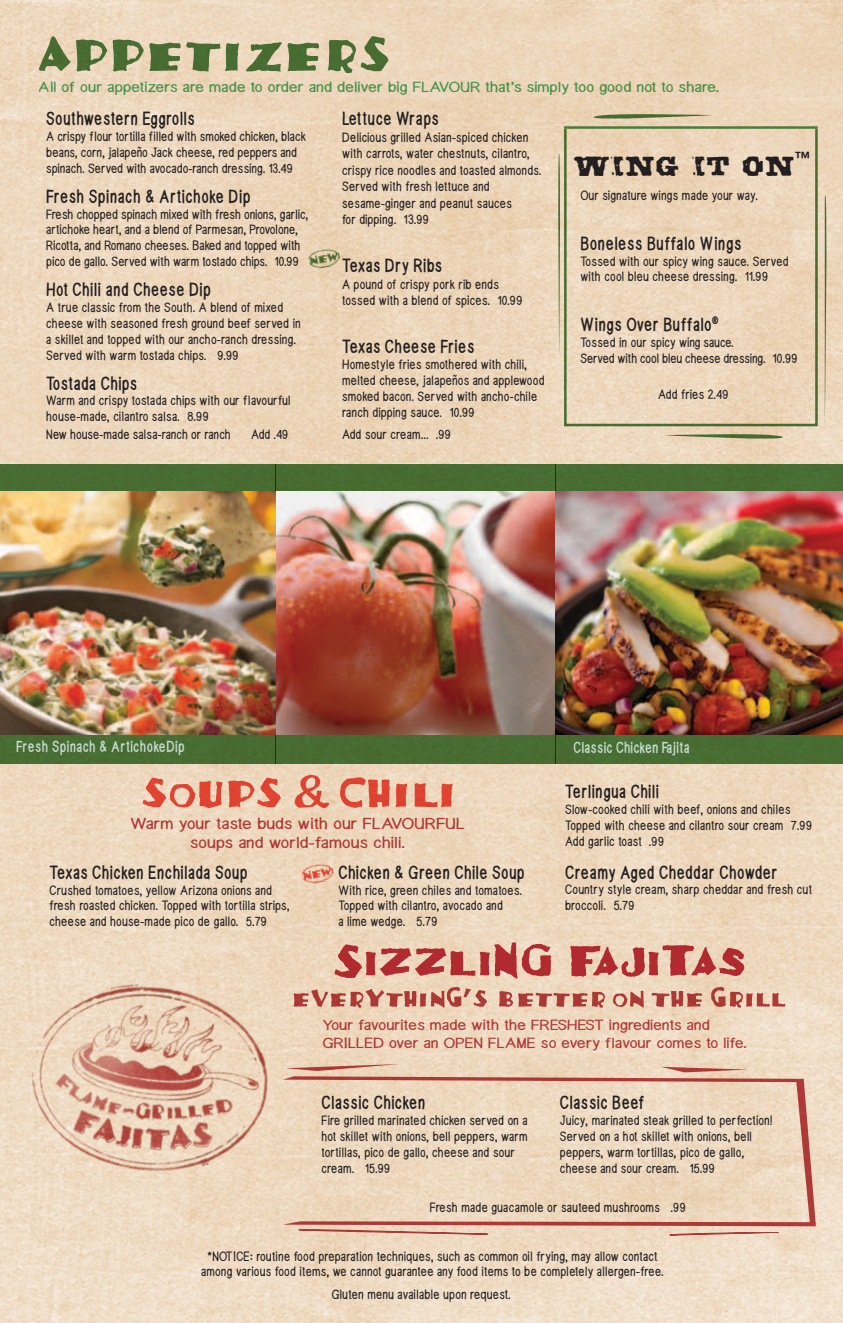
<style>
.page{position:relative;width:843px;height:1323px;background:#fff}
.page>*{position:absolute;margin:0;border:0;box-sizing:border-box;transform-origin:0 0}
.t1{font:27px "Muleshoe WF";color:#231f20}
.t2{font:800 extra-condensed 21.45px "Write";letter-spacing:.015em;color:#231f20}
.t3{font:18px/19.4px "Write Bold Semi Expd";letter-spacing:.015em;color:#b02a30;text-align:center}
.t4{font:800 extra-condensed 18px "Write";letter-spacing:.005em;color:#c5dbcf}
.t5{font:16.5px/18px "Write Bold Semi Expd";letter-spacing:.01em;color:#b02a30}
.t6{font:16.5px "Write Bold Semi Expd";letter-spacing:.015em;color:#35a255}
.t7{font:700 15.75px "Helvetica Neue LT Std";color:#231f20}
.t8{font:700 condensed 15.15px/15.9px "Write";letter-spacing:.015em;color:#231f20}
</style>
<div class="page">
<img style="left:0;top:0;width:842px;height:1323px">
<svg style="left:557px;top:152px;width:4px;height:204px"></svg>
<svg style="left:663px;top:433px;width:121px;height:7px"></svg>
<svg style="left:592px;top:113px;width:120px;height:7px"></svg>
<svg style="left:824px;top:194px;width:3px;height:232px"></svg>
<img style="left:301px;top:862px;width:34px;height:23px">
<svg style="left:39px;top:36px;width:200px;height:35px"></svg>
<svg style="left:246px;top:42px;width:73px;height:30px"></svg>
<svg style="left:328px;top:36px;width:60px;height:37px"></svg>
<svg style="left:143px;top:778px;width:79px;height:30px"></svg>
<svg style="left:228px;top:778px;width:53px;height:29px"></svg>
<svg style="left:340px;top:777px;width:49px;height:31px"></svg>
<svg style="left:395px;top:784px;width:12px;height:23px"></svg>
<svg style="left:414px;top:783px;width:38px;height:24px"></svg>
<svg style="left:295px;top:775px;width:34px;height:33px"></svg>
<img style="left:307px;top:247px;width:34px;height:23px">
<div style="left:275px;top:464px;width:280px;height:300px;background:#486b31"></div>
<div style="left:555px;top:464px;width:287px;height:300px;background:#486c32"></div>
<div style="left:0;top:464px;width:275px;height:300px;background:#486c32"></div>
<img style="left:275px;top:492px;width:280px;height:242px">
<img style="left:0;top:492px;width:275px;height:242px">
<svg style="left:283px;top:1076px;width:532px;height:150px;fill:#eed8be"></svg>
<svg style="left:305px;top:1064px;width:95px;height:7px"></svg>
<svg style="left:660px;top:1067px;width:87px;height:5px"></svg>
<svg style="left:296px;top:1228px;width:193px;height:7px"></svg>
<svg style="left:668px;top:1232px;width:111px;height:5px"></svg>
<img style="left:0;top:938px;width:305px;height:285px">
<svg style="left:293px;top:987px;width:194px;height:21px"></svg>
<svg style="left:613px;top:991px;width:30px;height:17px"></svg>
<svg style="left:651px;top:991px;width:50px;height:16px"></svg>
<svg style="left:499px;top:991px;width:106px;height:17px"></svg>
<svg style="left:711px;top:987px;width:74px;height:21px"></svg>
<svg style="left:334px;top:942px;width:217px;height:37px"></svg>
<svg style="left:570px;top:945px;width:174px;height:32px"></svg>
<img style="left:555px;top:492px;width:287px;height:242px">
<div style="left:564px;top:127px;width:253px;height:299px;border:3px solid #36702b"></div>
<hr style="left:564px;top:126px;width:253px;height:3px;background:#36702b">
<p class="t6" style="left:39px;top:78px;width:681px">All of our appetizers are made to order and deliver big FLAVOUR that’s simply too good not to share.</p>
<h2 class="t2" style="left:46px;top:106px;width:150px">Southwestern Eggrolls</h2>
<p class="t8" style="left:46px;top:128px;width:261px">A crispy flour tortilla filled with smoked chicken, black beans, corn, jalapeño Jack cheese, red peppers and spinach. Served with avocado-ranch dressing. 13.49</p>
<h2 class="t2" style="left:46px;top:184px;width:206px">Fresh Spinach &amp; Artichoke Dip</h2>
<p class="t8" style="left:46px;top:206px;width:264px">Fresh chopped spinach mixed with fresh onions, garlic, artichoke heart, and a blend of Parmesan, Provolone, Ricotta, and Romano cheeses. Baked and topped with pico de gallo. Served with warm tostado chips. 10.99</p>
<h2 class="t2" style="left:46px;top:277px;width:166px">Hot Chili and Cheese Dip</h2>
<p class="t8" style="left:46px;top:300px;width:256px">A true classic from the South. A blend of mixed cheese with seasoned fresh ground beef served in a skillet and topped with our ancho-ranch dressing.<br>Served with warm tostada chips. 9.99</p>
<h2 class="t2" style="left:46px;top:371px;width:92px">Tostada Chips</h2>
<p class="t8" style="left:46px;top:393px;width:246px">Warm and crispy tostada chips with our flavourful house-made, cilantro salsa. 8.99</p>
<p class="t8" style="left:46px;top:427px;width:186px">New house-made salsa-ranch or ranch</p>
<p class="t8" style="left:251px;top:427px;width:38px">Add .49</p>
<h2 class="t2" style="left:342px;top:106px;width:98px">Lettuce Wraps</h2>
<p class="t8" style="left:342px;top:129px;width:201px;line-height:16.5px">Delicious grilled Asian-spiced chicken with carrots, water chestnuts, cilantro, crispy rice noodles and toasted almonds.<br>Served with fresh lettuce and sesame-ginger and peanut sauces<br>for dipping. 13.99</p>
<h2 class="t2" style="left:342px;top:253px;width:101px">Texas Dry Ribs</h2>
<p class="t8" style="left:342px;top:276px;width:181px;line-height:16.5px">A pound of crispy pork rib ends tossed with a blend of spices. 10.99</p>
<h2 class="t2" style="left:342px;top:334px;width:134px">Texas Cheese Fries</h2>
<p class="t8" style="left:342px;top:356px;width:204px">Homestyle fries smothered with chili, melted cheese, jalapeños and applewood smoked bacon. Served with ancho-chile ranch dipping sauce. 10.99</p>
<p class="t8" style="left:342px;top:427px;width:110px">Add sour cream... .99</p>
<p class="t7" style="left:794px;top:148px;width:17px">™</p>
<h1 class="t1" style="left:573px;top:157px;width:223px">WING IT ON</h1>
<p class="t8" style="left:580px;top:188px;width:179px">Our signature wings made your way.</p>
<h2 class="t2" style="left:580px;top:231px;width:162px">Boneless Buffalo Wings</h2>
<p class="t8" style="left:580px;top:253px;width:210px">Tossed with our spicy wing sauce. Served with cool bleu cheese dressing. 11.99</p>
<h2 class="t2" style="left:580px;top:312px;width:140px">Wings Over Buffalo<sup>®</sup></h2>
<p class="t8" style="left:580px;top:334px;width:218px">Tossed in our spicy wing sauce.<br>Served with cool bleu cheese dressing. 10.99</p>
<p class="t8" style="left:658px;top:386px;width:71px">Add fries 2.49</p>
<p class="t4" style="left:16px;top:736px;width:170px">Fresh Spinach &amp; ArtichokeDip</p>
<p class="t3" style="left:130px;top:814px;width:336px">Warm your taste buds with our FLAVOURFUL soups and world-famous chili.</p>
<h2 class="t2" style="left:49px;top:860px;width:200px">Texas Chicken Enchilada Soup</h2>
<p class="t8" style="left:49px;top:882px;width:241px">Crushed tomatoes, yellow Arizona onions and fresh roasted chicken. Topped with tortilla strips, cheese and house-made pico de gallo. 5.79</p>
<h2 class="t2" style="left:338px;top:860px;width:188px">Chicken &amp; Green Chile Soup</h2>
<p class="t8" style="left:338px;top:882px;width:185px">With rice, green chiles and tomatoes.<br>Topped with cilantro, avocado and<br>a lime wedge. 5.79</p>
<p class="t4" style="left:573px;top:737px;width:118px">Classic Chicken Fajita</p>
<h2 class="t2" style="left:565px;top:779px;width:96px">Terlingua Chili</h2>
<p class="t8" style="left:565px;top:801px;width:248px">Slow-cooked chili with beef, onions and chiles<br>Topped with cheese and cilantro sour cream 7.99<br>Add garlic toast .99</p>
<h2 class="t2" style="left:565px;top:859px;width:214px">Creamy Aged Cheddar Chowder</h2>
<p class="t8" style="left:565px;top:882px;width:248px">Country style cream, sharp cheddar and fresh cut broccoli. 5.79</p>
<p class="t5" style="left:322px;top:1016px;width:425px">Your favourites made with the FRESHEST ingredients and<br>GRILLED over an OPEN FLAME so every flavour comes to life.</p>
<h2 class="t2" style="left:321px;top:1090px;width:105px">Classic Chicken</h2>
<p class="t8" style="left:321px;top:1113px;width:208px">Fire grilled marinated chicken served on a hot skillet with onions, bell peppers, warm tortillas, pico de gallo, cheese and sour cream. 15.99</p>
<h2 class="t2" style="left:560px;top:1090px;width:86px">Classic Beef</h2>
<p class="t8" style="left:560px;top:1113px;width:214px">Juicy, marinated steak grilled to perfection!<br>Served on a hot skillet with onions, bell peppers, warm tortillas, pico de gallo, cheese and sour cream. 15.99</p>
<p class="t8" style="left:430px;top:1200px;width:257px">Fresh made guacamole or sauteed mushrooms .99</p>
<p class="t8" style="left:201px;top:1248px;width:464px;text-align:center">*NOTICE: routine food preparation techniques, such as common oil frying, may allow contact among various food items, we cannot guarantee any food items to be completely allergen-free.</p>
<p class="t8" style="left:332px;top:1286px;width:181px">Gluten menu available upon request.</p>
</div>
